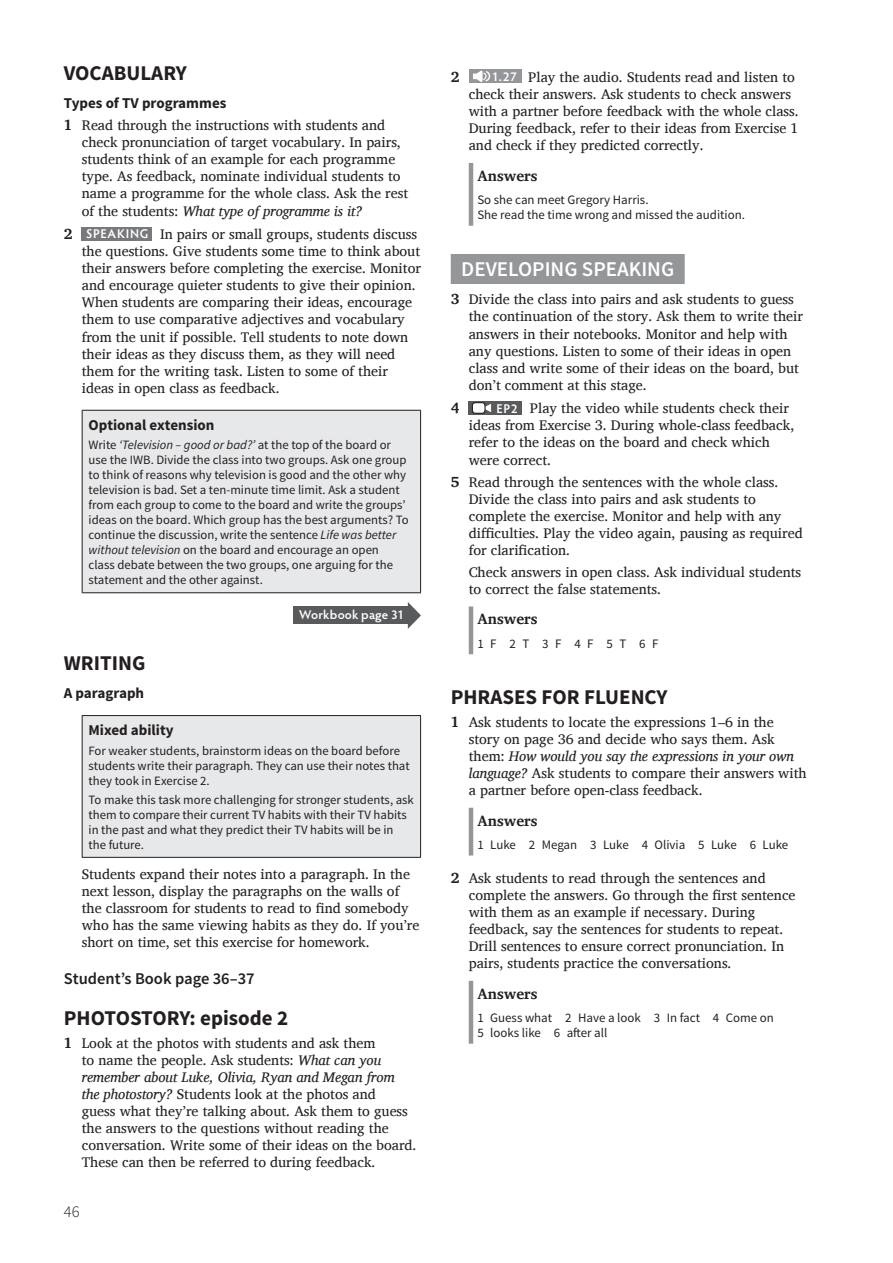
<style>
.page{position:relative;width:893px;height:1263px;background:#fff}
.page>*{position:absolute;margin:0;border:0;box-sizing:border-box;transform-origin:0 0}
.t1{font:700 21px "Source Sans Pro";color:#231f20}
.t2{font:600 21px "Source Sans Pro";color:#fff}
.t3{font:600 16.5px "Source Sans Pro";color:#231f20}
.t4{font:300 16.5px "Source Sans Pro";color:#231f20}
.t5{font:700 15px "Source Sans Pro";color:#231f20}
.t6{font:700 15px "Charis SIL";color:#231f20}
.t7{font:14.25px/17.1px "Charis SIL";color:#231f20}
.t8{font:12.9px/15px "Source Sans Pro";color:#231f20}
.t9{font:12.9px "Source Sans Pro";letter-spacing:.5em;color:#231f20}
.t10{font:12.75px/15px "Source Sans Pro";color:#231f20}
.t11{font:600 12.75px "Hypatia Sans Pro";letter-spacing:.015em;color:#fff}
.s1{font-weight:700;font-size:15px}
.s2{font-style:italic}
.s3{font-family:"Hypatia Sans Pro";font-weight:600;font-size:12.75px;color:#fff}
</style>
<div class="page">
<div style="left:82px;top:227px;width:70px;height:13px;background:#77797c"></div>
<div style="left:82px;top:410px;width:339px;height:183px;background:#e7e8e9"></div>
<hr style="left:82px;top:411px;width:1px;height:181px;background:#231f20">
<hr style="left:420px;top:411px;width:1px;height:181px;background:#231f20">
<hr style="left:82px;top:410px;width:339px;height:1px;background:#231f20">
<hr style="left:82px;top:592px;width:339px;height:1px;background:#231f20">
<svg style="left:408px;top:602px;width:13px;height:27px"></svg>
<div style="left:293px;top:606px;width:117px;height:17px;background:#595a5c"></div>
<div style="left:82px;top:715px;width:339px;height:142px;background:#e7e8e9"></div>
<hr style="left:82px;top:716px;width:1px;height:141px;background:#231f20">
<hr style="left:420px;top:716px;width:1px;height:141px;background:#231f20">
<hr style="left:82px;top:715px;width:339px;height:1px;background:#231f20">
<hr style="left:82px;top:857px;width:339px;height:1px;background:#231f20">
<div style="left:451px;top:254px;width:234px;height:30px;background:#949699"></div>
<div style="left:469px;top:70px;width:52px;height:13px;background:#949699"></div>
<svg style="left:473px;top:69px;width:18px;height:13px"></svg>
<hr style="left:469px;top:163px;width:4px;height:63px;background:#949699">
<div style="left:469px;top:401px;width:53px;height:14px;background:#595a5c"></div>
<svg style="left:486px;top:404px;width:5px;height:8px"></svg>
<div style="left:472px;top:403px;width:13px;height:10px;background:#fff;border-radius:3px"></div>
<div style="left:472px;top:402px;width:14px;height:12px;border:1px solid #231f20;border-radius:3px"></div>
<hr style="left:469px;top:606px;width:4px;height:48px;background:#949699">
<hr style="left:469px;top:808px;width:4px;height:47px;background:#949699">
<hr style="left:469px;top:981px;width:4px;height:63px;background:#949699">
<h1 class="t1" style="left:64px;top:59px;width:125px">VOCABULARY</h1>
<p class="t5" style="left:64px;top:93px;width:164px">Types of TV programmes</p>
<p class="t7" style="left:82px;top:117px;width:328px;text-indent:-18px"><span class="s1">1</span> Read through the instructions with students and check pronunciation of target vocabulary. In pairs, students think of an example for each programme type. As feedback, nominate individual students to name a programme for the whole class. Ask the rest of the students: <span class="s2">What type of programme is it?</span></p>
<p class="t7" style="left:82px;top:225px;width:341px;text-indent:-18px"><span class="s1">2</span> <span class="s3">SPEAKING</span> In pairs or small groups, students discuss the questions. Give students some time to think about their answers before completing the exercise. Monitor and encourage quieter students to give their opinion.<br>When students are comparing their ideas, encourage them to use comparative adjectives and vocabulary from the unit if possible. Tell students to note down their ideas as they discuss them, as they will need them for the writing task. Listen to some of their ideas in open class as feedback.</p>
<p class="t5" style="left:89px;top:415px;width:127px">Optional extension</p>
<p class="t10" style="left:89px;top:438px;width:322px">Write <span class="s2">‘Television – good or bad?’</span> at the top of the board or use the IWB. Divide the class into two groups. Ask one group to think of reasons why television is good and the other why television is bad. Set a ten-minute time limit. Ask a student from each group to come to the board and write the groups’ ideas on the board. Which group has the best arguments? To continue the discussion, write the sentence <span class="s2">Life was better without television</span> on the board and encourage an open<br>class debate between the two groups, one arguing for the statement and the other against.</p>
<p class="t11" style="left:299px;top:606px;width:106px">Workbook page 31</p>
<h1 class="t1" style="left:64px;top:649px;width:83px">WRITING</h1>
<p class="t5" style="left:64px;top:683px;width:82px">A paragraph</p>
<p class="t5" style="left:89px;top:721px;width:87px">Mixed ability</p>
<p class="t10" style="left:89px;top:743px;width:323px">For weaker students, brainstorm ideas on the board before students write their paragraph. They can use their notes that they took in Exercise 2.</p>
<p class="t10" style="left:89px;top:792px;width:327px">To make this task more challenging for stronger students, ask them to compare their current TV habits with their TV habits in the past and what they predict their TV habits will be in the future.</p>
<p class="t7" style="left:82px;top:866px;width:339px">Students expand their notes into a paragraph. In the next lesson, display the paragraphs on the walls of the classroom for students to read to find somebody who has the same viewing habits as they do. If you’re short on time, set this exercise for homework.</p>
<p class="t3" style="left:64px;top:968px;width:192px">Student’s Book page 36–37</p>
<h1 class="t1" style="left:64px;top:1005px;width:226px">PHOTOSTORY: episode 2</h1>
<p class="t7" style="left:82px;top:1034px;width:336px;text-indent:-18px"><span class="s1">1</span> Look at the photos with students and ask them<br>to name the people. Ask students: <span class="s2">What can you remember about Luke, Olivia, Ryan and Megan from<br>the photostory?</span> Students look at the photos and<br>guess what they’re talking about. Ask them to guess the answers to the questions without reading the conversation. Write some of their ideas on the board.<br>These can then be referred to during feedback.</p>
<p class="t4" style="left:64px;top:1201px;width:17px">46</p>
<p class="t6" style="left:451px;top:68px;width:10px">2</p>
<p class="t7" style="left:469px;top:68px;width:332px;text-indent:23px"><span class="s3">1.27</span> Play the audio. Students read and listen to check their answers. Ask students to check answers with a partner before feedback with the whole class.<br>During feedback, refer to their ideas from Exercise 1 and check if they predicted correctly.</p>
<p class="t6" style="left:477px;top:167px;width:62px">Answers</p>
<p class="t8" style="left:477px;top:193px;width:269px">So she can meet Gregory Harris.<br>She read the time wrong and missed the audition.</p>
<h1 class="t2" style="left:461px;top:255px;width:214px">DEVELOPING SPEAKING</h1>
<p class="t7" style="left:469px;top:291px;width:336px;text-indent:-18px"><span class="s1">3</span> Divide the class into pairs and ask students to guess the continuation of the story. Ask them to write their answers in their notebooks. Monitor and help with any questions. Listen to some of their ideas in open class and write some of their ideas on the board, but don’t comment at this stage.</p>
<p class="t6" style="left:451px;top:399px;width:10px">4</p>
<p class="t7" style="left:469px;top:400px;width:327px;text-indent:28px"><span class="s3">EP2</span> Play the video while students check their ideas from Exercise 3. During whole-class feedback, refer to the ideas on the board and check which were correct.</p>
<p class="t7" style="left:469px;top:473px;width:336px;text-indent:-18px"><span class="s1">5</span> Read through the sentences with the whole class.<br>Divide the class into pairs and ask students to complete the exercise. Monitor and help with any difficulties. Play the video again, pausing as required for clarification.</p>
<p class="t7" style="left:469px;top:563px;width:334px">Check answers in open class. Ask individual students to correct the false statements.</p>
<p class="t6" style="left:477px;top:610px;width:62px">Answers</p>
<p class="t9" style="left:477px;top:636px;width:182px">1F 2T 3F 4F 5T 6F</p>
<h1 class="t1" style="left:451px;top:684px;width:218px">PHRASES FOR FLUENCY</h1>
<p class="t7" style="left:469px;top:713px;width:339px;text-indent:-18px"><span class="s1">1</span> Ask students to locate the expressions 1–6 in the story on page 36 and decide who says them. Ask them: <span class="s2">How would you say the expressions in your own language?</span> Ask students to compare their answers with a partner before open-class feedback.</p>
<p class="t6" style="left:477px;top:812px;width:62px">Answers</p>
<p class="t8" style="left:477px;top:838px;width:312px">1 Luke 2 Megan 3 Luke 4 Olivia 5 Luke 6 Luke</p>
<p class="t7" style="left:469px;top:869px;width:328px;text-indent:-18px"><span class="s1">2</span> Ask students to read through the sentences and complete the answers. Go through the first sentence with them as an example if necessary. During feedback, say the sentences for students to repeat.<br>Drill sentences to ensure correct pronunciation. In pairs, students practice the conversations.</p>
<p class="t6" style="left:477px;top:985px;width:62px">Answers</p>
<p class="t8" style="left:477px;top:1011px;width:298px">1 Guess what 2 Have a look 3 In fact 4 Come on<br>5 looks like 6 after all</p>
</div>
